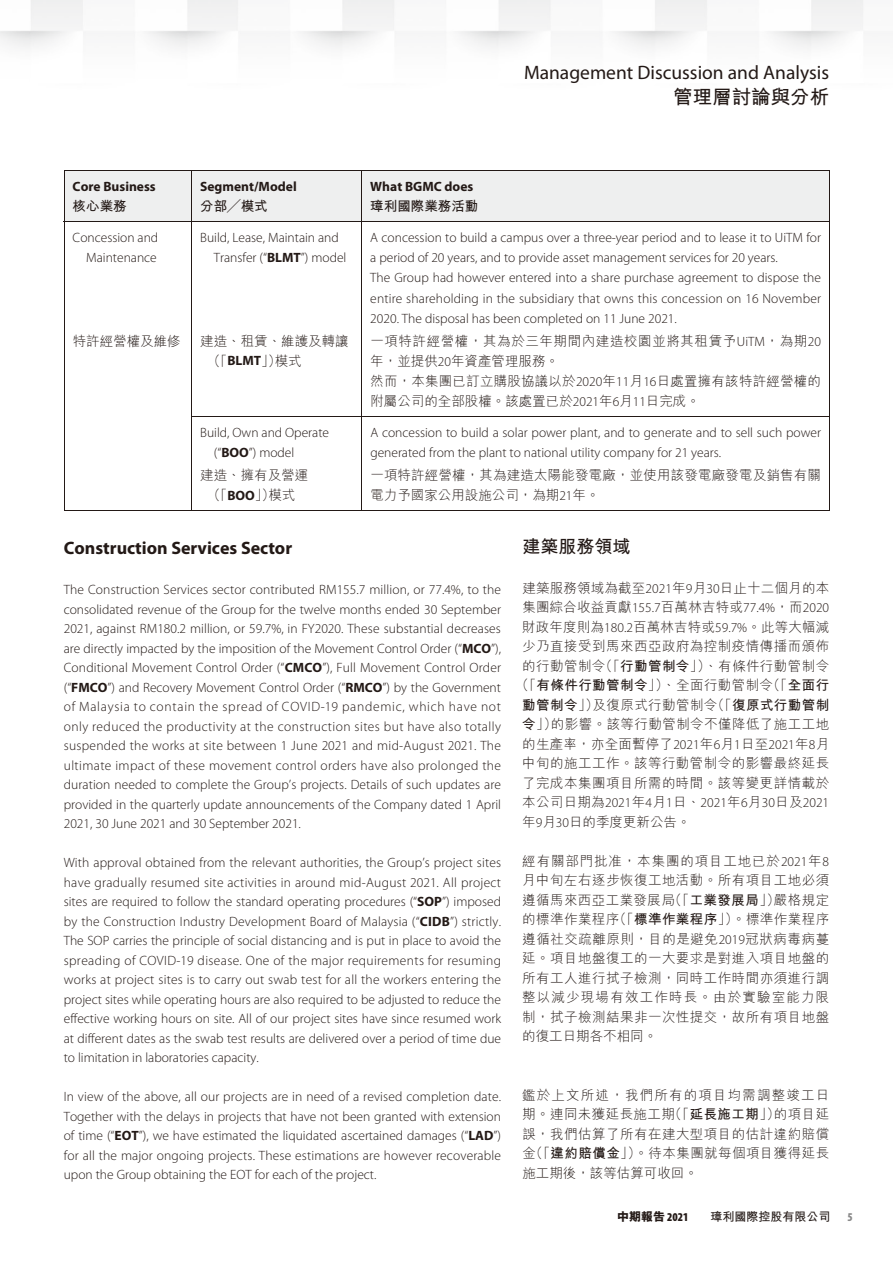
<style>
.page{position:relative;width:893px;height:1263px;background:#fff}
.page>*{position:absolute;margin:0;border:0;box-sizing:border-box;transform-origin:0 0}
.t1{font:19.5px "Myriad Pro";color:#231916}
.t2{font:19.5px "M Hei HK Bold E Ten B5 H";color:#231916}
.t3{font:700 18px "Myriad Pro";color:#231916}
.t4{font:18px "M Hei HK Bold E Ten B5 H";color:#231916}
.t5{font:300 13.5px/19.5px "Myriad Pro";color:#231916}
.t6{font:13.5px/19.5px "M Hei HK Light E Ten B5 H";letter-spacing:.03em;color:#231916;text-align:justify}
.t7{font:13.5px/20.2px "M Hei HK Light E Ten B5 H";color:#231916}
.t8{font:13.5px/20.2px "M Hei HK Light E Ten B5 H";letter-spacing:.01em;color:#231916}
.t9{font:700 13.5px "Myriad Pro";color:#231916}
.t10{font:13.5px "M Hei HK Bold E Ten B5 H";color:#231916}
.t11{font:12px "M Hei HK Bold E Ten B5 H";color:#231916}
.t12{font:12px "M Hei HK Xbold E Ten B5 H";color:#231916}
.t13{font:900 condensed 12px "Myriad Pro";color:#898989}
.s1{font-weight:700}
.s2{font-family:"Myriad Pro";font-weight:700}
.s3{font-family:"Myriad Pro";font-weight:300}
.s4{font-family:"M Hei HK Bold E Ten B5 H"}
.s5{font-family:"M Hei HK Light E Ten B5 H";font-weight:400}
.s6{font-family:"Myriad Pro";font-weight:900;font-stretch:condensed}
</style>
<div class="page">
<div style="left:65px;top:171px;width:764px;height:50px;background:#eeefef"></div>
<hr style="left:361px;top:222px;width:1px;height:103px;background:#231916">
<hr style="left:829px;top:222px;width:1px;height:103px;background:#231916">
<hr style="left:361px;top:325px;width:1px;height:91px;background:#231916">
<hr style="left:829px;top:325px;width:1px;height:91px;background:#231916">
<hr style="left:191px;top:416px;width:639px;height:1px;background:#231916">
<hr style="left:361px;top:417px;width:1px;height:42px;background:#231916">
<hr style="left:829px;top:417px;width:1px;height:42px;background:#231916">
<hr style="left:361px;top:459px;width:1px;height:51px;background:#231916">
<hr style="left:829px;top:459px;width:1px;height:51px;background:#231916">
<hr style="left:192px;top:510px;width:638px;height:1px;background:#231916">
<hr style="left:64px;top:170px;width:128px;height:1px;background:#231916">
<hr style="left:64px;top:171px;width:1px;height:50px;background:#231916">
<hr style="left:192px;top:170px;width:170px;height:1px;background:#231916">
<hr style="left:191px;top:171px;width:1px;height:50px;background:#231916">
<hr style="left:362px;top:170px;width:468px;height:1px;background:#231916">
<hr style="left:361px;top:171px;width:1px;height:50px;background:#231916">
<hr style="left:829px;top:171px;width:1px;height:50px;background:#231916">
<hr style="left:64px;top:221px;width:766px;height:1px;background:#231916">
<hr style="left:64px;top:222px;width:1px;height:103px;background:#231916">
<hr style="left:191px;top:222px;width:1px;height:103px;background:#231916">
<hr style="left:64px;top:325px;width:1px;height:92px;background:#231916">
<hr style="left:191px;top:325px;width:1px;height:91px;background:#231916">
<hr style="left:64px;top:417px;width:1px;height:42px;background:#231916">
<hr style="left:191px;top:417px;width:1px;height:42px;background:#231916">
<hr style="left:64px;top:459px;width:1px;height:51px;background:#231916">
<hr style="left:191px;top:459px;width:1px;height:51px;background:#231916">
<hr style="left:64px;top:510px;width:128px;height:1px;background:#231916">
<p class="t9" style="left:73px;top:181px;width:85px">Core Business</p>
<p class="t10" style="left:73px;top:201px;width:55px">核心業務</p>
<p class="t9" style="left:200px;top:181px;width:98px">Segment/Model</p>
<p class="t10" style="left:200px;top:201px;width:69px">分部╱模式</p>
<p class="t9" style="left:370px;top:181px;width:105px">What BGMC does</p>
<p class="t10" style="left:370px;top:201px;width:109px">璋利國際業務活動</p>
<h1 class="t1" style="left:524px;top:65px;width:307px">Management Discussion and Analysis</h1>
<h1 class="t2" style="left:673px;top:89px;width:157px">管理層討論與分析</h1>
<p class="t5" style="left:73px;top:228px;width:87px;line-height:20.2px;text-align:right">Concession and<br>Maintenance</p>
<p class="t5" style="left:214px;top:228px;width:134px;line-height:20.2px;text-indent:-14px">Build, Lease, Maintain and<br>Transfer (“<span class="s1">BLMT</span>”) model</p>
<p class="t5" style="left:370px;top:228px;width:452px;line-height:20.2px">A concession to build a campus over a three-year period and to lease it to UiTM for a period of 20 years, and to provide asset management services for 20 years.<br>The Group had however entered into a share purchase agreement to dispose the entire shareholding in the subsidiary that owns this concession on 16 November 2020. The disposal has been completed on 11 June 2021.</p>
<p class="t7" style="left:73px;top:332px;width:109px">特許經營權及維修</p>
<p class="t7" style="left:207px;top:332px;width:143px;text-indent:-7px">建造、租賃、維護及轉讓（「<span class="s2">BLMT</span>」）模式</p>
<p class="t6" style="left:370px;top:332px;width:452px;line-height:20.2px;text-align:left">一項特許經營權，其為於三年期間內建造校園並將其租賃予<span class="s3">UiTM</span>，為期<span class="s3">20</span>年，並提供<span class="s3">20</span>年資產管理服務。<br>然而，本集團已訂立購股協議以於<span class="s3">2020</span>年<span class="s3">11</span>月<span class="s3">16</span>日處置擁有該特許經營權的附屬公司的全部股權。該處置已於<span class="s3">2021</span>年<span class="s3">6</span>月<span class="s3">11</span>日完成。</p>
<p class="t5" style="left:214px;top:423px;width:117px;line-height:20.2px;text-indent:-14px">Build, Own and Operate (“<span class="s1">BOO</span>”) model</p>
<p class="t5" style="left:370px;top:423px;width:452px;line-height:20.2px">A concession to build a solar power plant, and to generate and to sell such power generated from the plant to national utility company for 21 years.</p>
<p class="t7" style="left:200px;top:467px;width:109px;text-align:center">建造、擁有及營運（「<span class="s2">BOO</span>」）模式</p>
<p class="t8" style="left:370px;top:467px;width:452px">一項特許經營權，其為建造太陽能發電廠，並使用該發電廠發電及銷售有關電力予國家公用設施公司，為期<span class="s3">21</span>年。</p>
<h2 class="t3" style="left:64px;top:541px;width:230px">Construction Services Sector</h2>
<p class="t5" style="left:64px;top:581px;width:439px;text-align:justify">The Construction Services sector contributed RM155.7 million, or 77.4%, to the consolidated revenue of the Group for the twelve months ended 30 September 2021, against RM180.2 million, or 59.7%, in FY2020. These substantial decreases are directly impacted by the imposition of the Movement Control Order (“<span class="s1">MCO</span>”), Conditional Movement Control Order (“<span class="s1">CMCO</span>”), Full Movement Control Order (“<span class="s1">FMCO</span>”) and Recovery Movement Control Order (“<span class="s1">RMCO</span>”) by the Government of Malaysia to contain the spread of COVID-19 pandemic, which have not only reduced the productivity at the construction sites but have also totally suspended the works at site between 1 June 2021 and mid-August 2021. The ultimate impact of these movement control orders have also prolonged the duration needed to complete the Group’s projects. Details of such updates are provided in the quarterly update announcements of the Company dated 1 April 2021, 30 June 2021 and 30 September 2021.</p>
<p class="t5" style="left:64px;top:854px;width:439px;text-align:justify">With approval obtained from the relevant authorities, the Group’s project sites have gradually resumed site activities in around mid-August 2021. All project sites are required to follow the standard operating procedures (“<span class="s1">SOP</span>”) imposed by the Construction Industry Development Board of Malaysia (“<span class="s1">CIDB</span>”) strictly.<br>The SOP carries the principle of social distancing and is put in place to avoid the spreading of COVID-19 disease. One of the major requirements for resuming works at project sites is to carry out swab test for all the workers entering the project sites while operating hours are also required to be adjusted to reduce the effective working hours on site. All of our project sites have since resumed work at different dates as the swab test results are delivered over a period of time due to limitation in laboratories capacity.</p>
<p class="t5" style="left:64px;top:1088px;width:439px;text-align:justify">In view of the above, all our projects are in need of a revised completion date.<br>Together with the delays in projects that have not been granted with extension of time (“<span class="s1">EOT</span>”), we have estimated the liquidated ascertained damages (“<span class="s1">LAD</span>”) for all the major ongoing projects. These estimations are however recoverable upon the Group obtaining the EOT for each of the project.</p>
<h2 class="t4" style="left:522px;top:540px;width:110px">建築服務領域</h2>
<p class="t6" style="left:516px;top:580px;width:315px;text-align:center">建築服務領域為截至<span class="s3">2021</span>年<span class="s3">9</span>月<span class="s3">30</span>日止十二個月的本集團綜合收益貢獻<span class="s3">155.7</span>百萬林吉特或<span class="s3">77.4%</span>，而<span class="s3">2020</span>財政年度則為<span class="s3">180.2</span>百萬林吉特或<span class="s3">59.7%</span>。此等大幅減少乃直接受到馬來西亞政府為控制疫情傳播而頒佈的行動管制令（「<span class="s4">行動管制令</span>」）、有條件行動管制令（「<span class="s4">有條件行動管制令</span>」）、全面行動管制令（「<span class="s4">全面行動管制令</span>」）及復原式行動管制令（「<span class="s4">復原式行動管制令</span>」）的影響。該等行動管制令不僅降低了施工工地的生產率，亦全面暫停了<span class="s3">2021</span>年<span class="s3">6</span>月<span class="s3">1</span>日至<span class="s3">2021</span>年<span class="s3">8</span>月中旬的施工工作。該等行動管制令的影響最終延長了完成本集團項目所需的時間。該等變更詳情載於</p>
<p class="t5" style="left:522px;top:794px;width:308px"><span class="s5">本公司日期為</span>2021<span class="s5">年</span>4<span class="s5">月</span>1<span class="s5">日、</span>2021<span class="s5">年</span>6<span class="s5">月</span>30<span class="s5">日及</span>2021</p>
<p class="t7" style="left:522px;top:813px;width:170px">年<span class="s3">9</span>月<span class="s3">30</span>日的季度更新公告。</p>
<p class="t6" style="left:522px;top:853px;width:308px">經有關部門批准，本集團的項目工地已於<span class="s3">2021</span>年<span class="s3">8</span>月中旬左右逐步恢復工地活動。所有項目工地必須遵循馬來西亞工業發展局（「<span class="s4">工業發展局</span>」）嚴格規定的標準作業程序（「<span class="s4">標準作業程序</span>」）。標準作業程序遵循社交疏離原則，目的是避免<span class="s3">2019</span>冠狀病毒病蔓延。項目地盤復工的一大要求是對進入項目地盤的所有工人進行拭子檢測，同時工作時間亦須進行調整以減少現場有效工作時長。由於實驗室能力限制，拭子檢測結果非一次性提交，故所有項目地盤的復工日期各不相同。</p>
<p class="t6" style="left:522px;top:1087px;width:308px">鑑於上文所述，我們所有的項目均需調整竣工日期。連同未獲延長施工期（「<span class="s4">延長施工期</span>」）的項目延誤，我們估算了所有在建大型項目的估計違約賠償金（「<span class="s4">違約賠償金</span>」）。待本集團就每個項目獲得延長施工期後，該等估算可收回。</p>
<p class="t12" style="left:617px;top:1212px;width:73px">中期報告 <span class="s6">2021</span></p>
<p class="t11" style="left:710px;top:1212px;width:121px">璋利國際控股有限公司</p>
<p class="t13" style="left:847px;top:1212px;width:7px">5</p>
</div>
